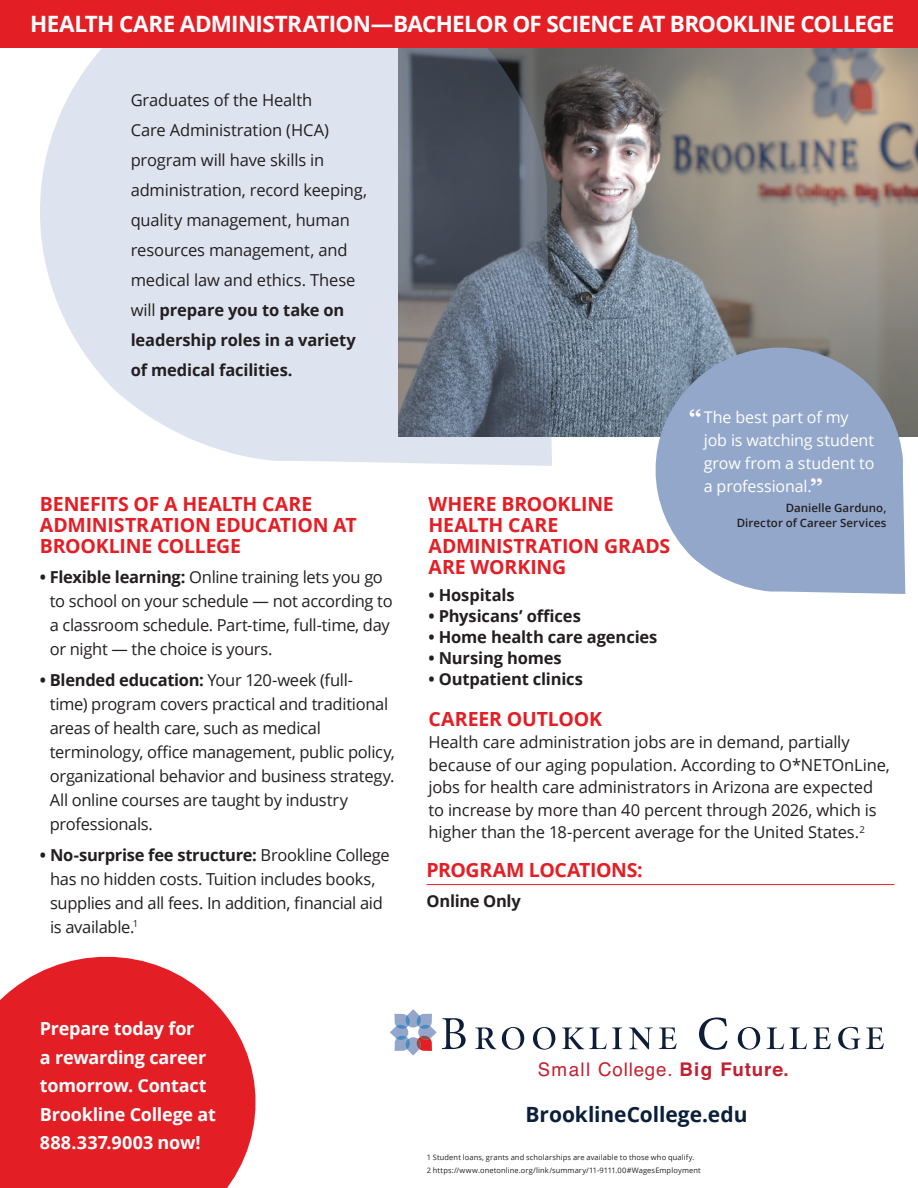
<style>
.page{position:relative;width:918px;height:1188px;background:#fff}
.page>*{position:absolute;margin:0;border:0;box-sizing:border-box;transform-origin:0 0}
.t1{font:700 22.5px "Open Sans";letter-spacing:-.035em;color:#fff}
.t2{font:700 21px "Open Sans";letter-spacing:-.005em;color:#0a1f39}
.t3{font:700 19.5px/21px "Open Sans";letter-spacing:-.01em;color:#e41e25}
.t4{font:18.75px "Helvetica";letter-spacing:.04em;color:#c41f30}
.t5{font:700 18px/28.5px "Open Sans";letter-spacing:-.015em;color:#fff}
.t6{font:16.5px/24px "Open Sans";letter-spacing:-.015em;color:#231f20}
.t7{font:700 16.5px "Open Sans";letter-spacing:-.01em;color:#231f20}
.t8{font:16.05px/23px "Open Sans";letter-spacing:-.005em;color:#fff}
.t9{font:600 11.55px/14.9px "Open Sans";letter-spacing:.005em;color:#231f20;text-align:right}
.t10{font:7.5px/13.5px "Open Sans";letter-spacing:.015em;color:#231f20}
.s1{font-weight:700}
.s2{font-family:"Clarendon";font-size:27.6px}
</style>
<div class="page">
<svg style="left:475px;top:1027px;width:49px;height:23px"></svg>
<svg style="left:533px;top:1027px;width:22px;height:23px"></svg>
<svg style="left:562px;top:1028px;width:60px;height:21px"></svg>
<svg style="left:629px;top:1028px;width:24px;height:21px"></svg>
<svg style="left:659px;top:1028px;width:18px;height:21px"></svg>
<svg style="left:699px;top:1017px;width:29px;height:33px"></svg>
<svg style="left:738px;top:1027px;width:22px;height:23px"></svg>
<svg style="left:767px;top:1028px;width:40px;height:21px"></svg>
<svg style="left:813px;top:1028px;width:18px;height:21px"></svg>
<svg style="left:838px;top:1027px;width:22px;height:23px"></svg>
<svg style="left:866px;top:1028px;width:18px;height:21px"></svg>
<svg style="left:390px;top:1009px;width:76px;height:47px"></svg>
<img style="left:552px;top:47px;width:366px;height:389px">
<svg style="left:38px;top:47px;width:514px;height:419px;background:#bbc1cb"></svg>
<svg style="left:643px;top:336px;width:262px;height:258px;background:#98a9c5"></svg>
<svg style="left:0;top:956px;width:256px;height:232px;background:#e7393f"></svg>
<div style="left:0;top:0;width:918px;height:47px;background:#e41e25"></div>
<hr style="left:427px;top:884px;width:467px;height:1px;background:#e41e25">
<p class="t1" style="left:30px;top:8px;width:866px">HEALTH CARE ADMINISTRATION—BACHELOR OF SCIENCE AT BROOKLINE COLLEGE</p>
<p class="t6" style="left:131px;top:84px;width:238px;line-height:30px">Graduates of the Health<br>Care Administration (HCA) program will have skills in administration, record keeping, quality management, human resources management, and medical law and ethics. These will <span class="s1">prepare you to take on leadership roles in a variety of medical facilities.</span></p>
<p class="t3" style="left:40px;top:493px;width:318px">BENEFITS OF A HEALTH CARE<br>ADMINISTRATION EDUCATION AT<br>BROOKLINE COLLEGE</p>
<p class="t6" style="left:50px;top:565px;width:344px;text-indent:-10px"><span class="s1">• Flexible learning:</span> Online training lets you go to school on your schedule — not according to a classroom schedule. Part-time, full-time, day or night — the choice is yours.</p>
<p class="t6" style="left:50px;top:668px;width:347px;text-indent:-10px"><span class="s1">• Blended education:</span> Your 120-week (full&shy;time) program covers practical and traditional areas of health care, such as medical terminology, office management, public policy, organizational behavior and business strategy.<br>All online courses are taught by industry professionals.</p>
<p class="t6" style="left:50px;top:843px;width:341px;text-indent:-10px"><span class="s1">• No-surprise fee structure:</span> Brookline College has no hidden costs. Tuition includes books, supplies and all fees. In addition, financial aid is available.<sup>1</sup></p>
<p class="t8" style="left:704px;top:406px;width:172px;text-indent:-15px"><span class="s2">“</span> The best part of my job is watching student grow from a student to a professional.<span class="s2">”</span></p>
<p class="t9" style="left:737px;top:501px;width:151px">Danielle Garduno,<br>Director of Career Services</p>
<p class="t3" style="left:429px;top:493px;width:243px">WHERE BROOKLINE<br>HEALTH CARE<br>ADMINISTRATION GRADS<br>ARE WORKING</p>
<p class="t7" style="left:429px;top:584px;width:88px">• Hospitals</p>
<p class="t7" style="left:429px;top:605px;width:154px">• Physicans’ offices</p>
<p class="t7" style="left:429px;top:626px;width:231px">• Home health care agencies</p>
<p class="t7" style="left:429px;top:647px;width:135px">• Nursing homes</p>
<p class="t7" style="left:429px;top:668px;width:156px">• Outpatient clinics</p>
<p class="t3" style="left:429px;top:708px;width:175px">CAREER OUTLOOK</p>
<p class="t6" style="left:429px;top:731px;width:463px;line-height:22.5px">Health care administration jobs are in demand, partially because of our aging population. According to O*NETOnLine, jobs for health care administrators in Arizona are expected to increase by more than 40 percent through 2026, which is higher than the 18-percent average for the United States.<sup>2</sup></p>
<p class="t3" style="left:427px;top:859px;width:218px">PROGRAM LOCATIONS:</p>
<p class="t7" style="left:427px;top:890px;width:96px">Online Only</p>
<p class="t5" style="left:40px;top:1014px;width:178px">Prepare today for<br>a rewarding career tomorrow. Contact<br>Brookline College at<br>888.337.9003 now!</p>
<p class="t4" style="left:538px;top:1055px;width:253px">Small College. <span class="s1">Big Future.</span></p>
<p class="t2" style="left:525px;top:1100px;width:224px">BrooklineCollege.edu</p>
<p class="t10" style="left:427px;top:1150px;width:276px">1 Student loans, grants and scholarships are available to those who qualify.<br>2 https://www.onetonline.org/link/summary/11-9111.00#WagesEmployment</p>
</div>
